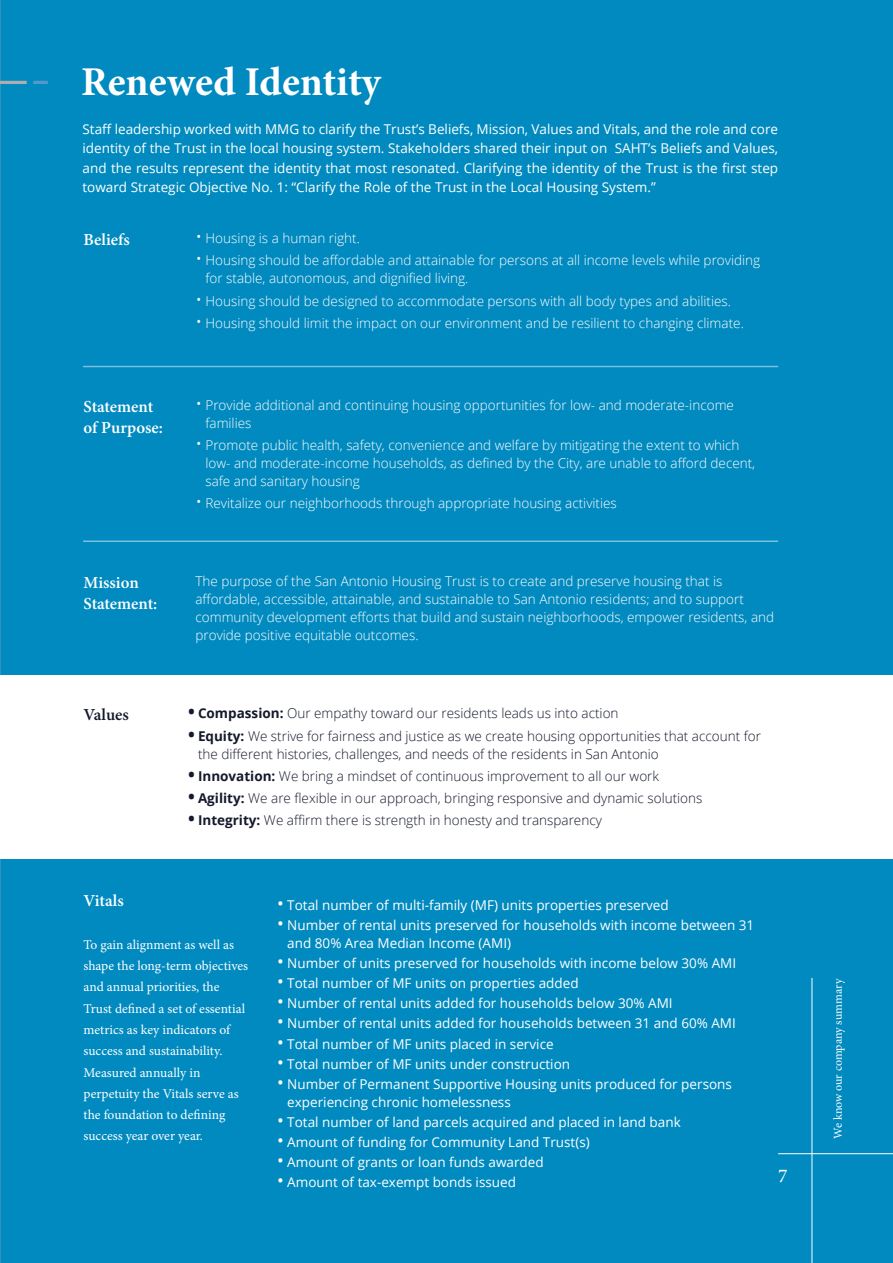
<style>
.page{position:relative;width:893px;height:1263px;background:#018abf}
.page>*{position:absolute;margin:0;border:0;box-sizing:border-box;transform-origin:0 0}
.t1{font:700 40.95px "Minion Pro";letter-spacing:-.005em;color:#fff}
.t2{font:500 19.5px "Minion Pro";color:#fff}
.t3{font:600 16.8px/21.3px "Minion Pro";letter-spacing:-.005em;color:#fff}
.t4{font:600 16.8px "Minion Pro";color:#14192c}
.t5{font:13.5px/19.5px "Open Sans";color:#fff}
.t6{font:300 13.5px/18px "Open Sans";color:#fff}
.t7{font:300 13.5px/18px "Open Sans";color:#14192c}
.t8{font:13.5px/21.3px "Minion Pro";color:#fff}
.t9{font:12px "Minion Pro";letter-spacing:-.005em;color:#fff}
.s1{font-size:18px}
.s2{font-weight:700;font-size:18px}
.s3{font-weight:700}
</style>
<div class="page">
<img style="left:0;top:0;width:1px;height:1263px">
<hr style="left:83px;top:366px;width:695px;height:1px;background:#fff">
<hr style="left:83px;top:540px;width:695px;height:2px;background:#fff">
<hr style="left:0;top:81px;width:27px;height:3px;background:#abadaf">
<hr style="left:33px;top:81px;width:15px;height:3px;background:#5099c8">
<div style="left:0;top:675px;width:893px;height:183px;background:#fff"></div>
<hr style="left:812px;top:978px;width:1px;height:285px;background:#fff">
<hr style="left:778px;top:1153px;width:115px;height:1px;background:#fff">
<h1 class="t1" style="left:81px;top:53px;width:301px">Renewed Identity</h1>
<p class="t5" style="left:83px;top:119px;width:697px;text-align:justify">Staff leadership worked with MMG to clarify the Trust’s Beliefs, Mission, Values and Vitals, and the role and core identity of the Trust in the local housing system. Stakeholders shared their input on SAHT’s Beliefs and Values, and the results represent the identity that most resonated. Clarifying the identity of the Trust is the first step toward Strategic Objective No. 1: “Clarify the Role of the Trust in the Local Housing System.”</p>
<p class="t6" style="left:195px;top:229px;width:166px"><span class="s1">•</span> Housing is a human right.</p>
<p class="t6" style="left:205px;top:251px;width:556px;text-indent:-10px"><span class="s1">•</span> Housing should be affordable and attainable for persons at all income levels while providing for stable, autonomous, and dignified living.</p>
<p class="t6" style="left:195px;top:291px;width:537px"><span class="s1">•</span> Housing should be designed to accommodate persons with all body types and abilities.</p>
<p class="t6" style="left:195px;top:314px;width:550px"><span class="s1">•</span> Housing should limit the impact on our environment and be resilient to changing climate.</p>
<p class="t3" style="left:84px;top:229px;width:48px">Beliefs</p>
<p class="t3" style="left:84px;top:396px;width:81px">Statement of Purpose:</p>
<p class="t6" style="left:205px;top:396px;width:530px;text-indent:-10px"><span class="s1">•</span> Provide additional and continuing housing opportunities for low- and moderate-income families</p>
<p class="t6" style="left:205px;top:436px;width:551px;text-indent:-10px"><span class="s1">•</span> Promote public health, safety, convenience and welfare by mitigating the extent to which low- and moderate-income households, as defined by the City, are unable to afford decent, safe and sanitary housing</p>
<p class="t6" style="left:195px;top:494px;width:423px"><span class="s1">•</span> Revitalize our neighborhoods through appropriate housing activities</p>
<p class="t3" style="left:84px;top:572px;width:75px">Mission<br>Statement:</p>
<p class="t6" style="left:195px;top:571px;width:580px">The purpose of the San Antonio Housing Trust is to create and preserve housing that is affordable, accessible, attainable, and sustainable to San Antonio residents; and to support community development efforts that build and sustain neighborhoods, empower residents, and provide positive equitable outcomes.</p>
<p class="t4" style="left:84px;top:703px;width:47px">Values</p>
<p class="t7" style="left:188px;top:704px;width:432px"><span class="s2">•</span> <span class="s3">Compassion:</span> Our empathy toward our residents leads us into action</p>
<p class="t7" style="left:198px;top:726px;width:564px;text-indent:-10px"><span class="s2">•</span> <span class="s3">Equity:</span> We strive for fairness and justice as we create housing opportunities that account for the different histories, challenges, and needs of the residents in San Antonio</p>
<p class="t7" style="left:188px;top:767px;width:473px"><span class="s2">•</span> <span class="s3">Innovation:</span> We bring a mindset of continuous improvement to all our work</p>
<p class="t7" style="left:188px;top:789px;width:516px"><span class="s2">•</span> <span class="s3">Agility:</span> We are flexible in our approach, bringing responsive and dynamic solutions</p>
<p class="t7" style="left:188px;top:811px;width:415px"><span class="s2">•</span> <span class="s3">Integrity:</span> We affirm there is strength in honesty and transparency</p>
<p class="t3" style="left:84px;top:890px;width:42px">Vitals</p>
<p class="t8" style="left:84px;top:934px;width:166px">To gain alignment as well as shape the long-term objectives and annual priorities, the<br>Trust defined a set of essential metrics as key indicators of success and sustainability.<br>Measured annually in perpetuity the Vitals serve as the foundation to defining success year over year.</p>
<p class="t5" style="left:277px;top:895px;width:393px"><span class="s1">•</span> Total number of multi-family (MF) units properties preserved</p>
<p class="t5" style="left:287px;top:916px;width:468px;line-height:18px;text-indent:-10px"><span class="s1">•</span> Number of rental units preserved for households with income between 31 and 80% Area Median Income (AMI)</p>
<p class="t5" style="left:277px;top:953px;width:460px"><span class="s1">•</span> Number of units preserved for households with income below 30% AMI</p>
<p class="t5" style="left:277px;top:973px;width:303px"><span class="s1">•</span> Total number of MF units on properties added</p>
<p class="t5" style="left:277px;top:993px;width:397px"><span class="s1">•</span> Number of rental units added for households below 30% AMI</p>
<p class="t5" style="left:277px;top:1013px;width:460px"><span class="s1">•</span> Number of rental units added for households between 31 and 60% AMI</p>
<p class="t5" style="left:277px;top:1033px;width:278px"><span class="s1">•</span> Total number of MF units placed in service</p>
<p class="t5" style="left:277px;top:1054px;width:294px"><span class="s1">•</span> Total number of MF units under construction</p>
<p class="t5" style="left:287px;top:1074px;width:446px;line-height:18px;text-indent:-10px"><span class="s1">•</span> Number of Permanent Supportive Housing units produced for persons experiencing chronic homelessness</p>
<p class="t5" style="left:277px;top:1112px;width:405px"><span class="s1">•</span> Total number of land parcels acquired and placed in land bank</p>
<p class="t5" style="left:277px;top:1132px;width:314px"><span class="s1">•</span> Amount of funding for Community Land Trust(s)</p>
<p class="t5" style="left:277px;top:1152px;width:268px"><span class="s1">•</span> Amount of grants or loan funds awarded</p>
<p class="t5" style="left:277px;top:1172px;width:240px"><span class="s1">•</span> Amount of tax-exempt bonds issued</p>
<h2 class="t2" style="left:778px;top:1163px;width:11px">7</h2>
<p class="t9" style="left:830px;top:1138px;width:161px;rotate:-90deg">We know our company summary</p>
</div>
